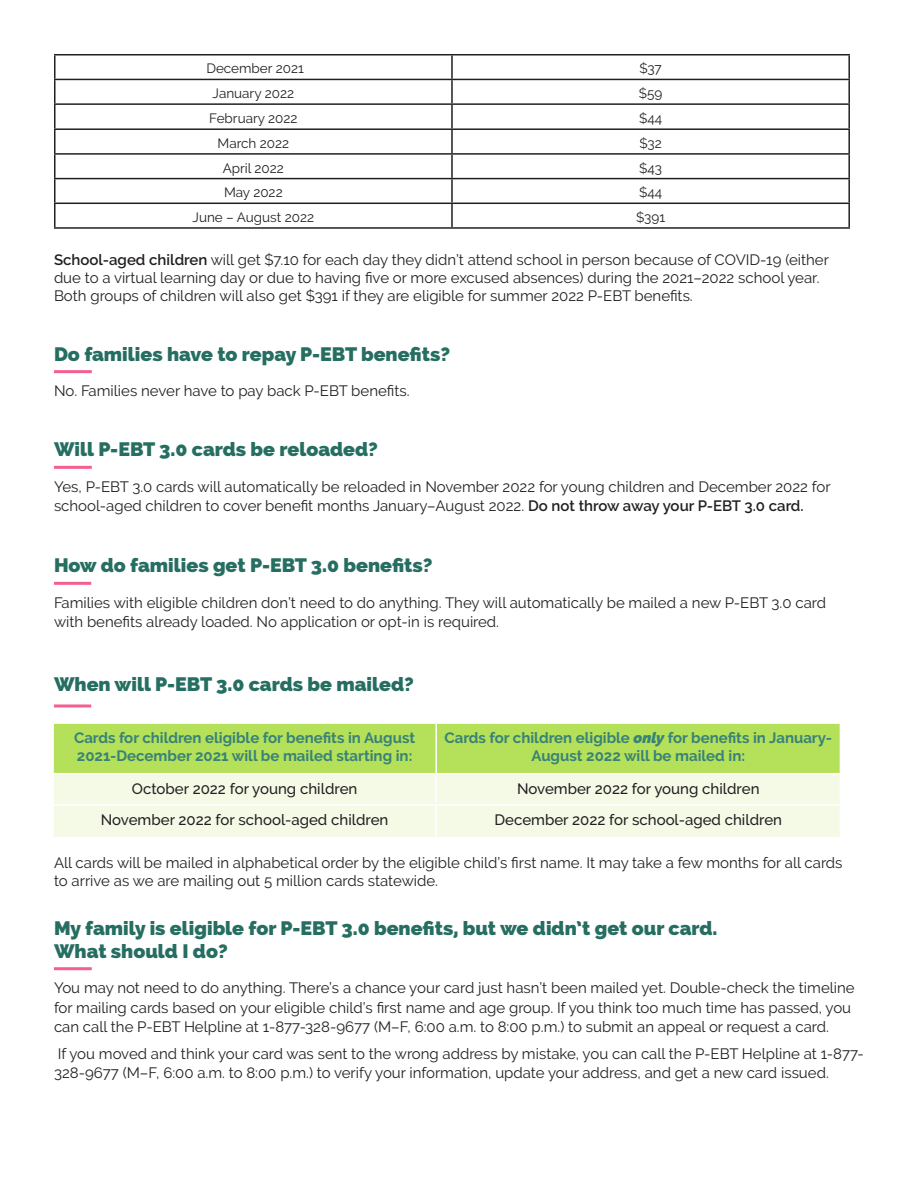
<style>
.page{position:relative;width:918px;height:1188px;background:#fff}
.page>*{position:absolute;margin:0;border:0;box-sizing:border-box;transform-origin:0 0}
.t1{font:800 19.5px "Raleway";color:#266e61}
.t2{font:15px/19.5px "Raleway";color:#231f20}
.t3{font:700 15px/18px "Raleway";color:#388278}
.t4{font:500 15px "Raleway";color:#231f20}
.t5{font:13.5px "Raleway";color:#231f20}
.s1{font-weight:600}
.s2{font-weight:900;font-style:italic}
</style>
<div class="page">
<hr style="left:54px;top:370px;width:38px;height:3px;background:#f55e94">
<hr style="left:54px;top:466px;width:38px;height:3px;background:#f55e94">
<hr style="left:54px;top:582px;width:37px;height:3px;background:#f55e94">
<hr style="left:54px;top:704px;width:37px;height:3px;background:#f55e94">
<hr style="left:54px;top:54px;width:398px;height:2px;background:#231f20">
<hr style="left:54px;top:55px;width:2px;height:24px;background:#231f20">
<hr style="left:452px;top:54px;width:398px;height:2px;background:#231f20">
<hr style="left:451px;top:55px;width:2px;height:24px;background:#231f20">
<hr style="left:848px;top:55px;width:2px;height:24px;background:#231f20">
<hr style="left:54px;top:79px;width:398px;height:1px;background:#231f20">
<hr style="left:54px;top:80px;width:2px;height:23px;background:#231f20">
<hr style="left:452px;top:79px;width:398px;height:1px;background:#231f20">
<hr style="left:451px;top:80px;width:2px;height:23px;background:#231f20">
<hr style="left:848px;top:80px;width:2px;height:23px;background:#231f20">
<hr style="left:54px;top:103px;width:398px;height:2px;background:#231f20">
<hr style="left:54px;top:105px;width:2px;height:23px;background:#231f20">
<hr style="left:452px;top:103px;width:398px;height:2px;background:#231f20">
<hr style="left:451px;top:105px;width:2px;height:23px;background:#231f20">
<hr style="left:848px;top:105px;width:2px;height:23px;background:#231f20">
<hr style="left:54px;top:128px;width:398px;height:2px;background:#231f20">
<hr style="left:54px;top:130px;width:2px;height:23px;background:#231f20">
<hr style="left:452px;top:128px;width:398px;height:2px;background:#231f20">
<hr style="left:451px;top:130px;width:2px;height:23px;background:#231f20">
<hr style="left:848px;top:130px;width:2px;height:23px;background:#231f20">
<hr style="left:54px;top:153px;width:398px;height:2px;background:#231f20">
<hr style="left:54px;top:155px;width:2px;height:23px;background:#231f20">
<hr style="left:452px;top:153px;width:398px;height:2px;background:#231f20">
<hr style="left:451px;top:155px;width:2px;height:23px;background:#231f20">
<hr style="left:848px;top:155px;width:2px;height:23px;background:#231f20">
<hr style="left:54px;top:178px;width:398px;height:1px;background:#231f20">
<hr style="left:54px;top:179px;width:2px;height:24px;background:#231f20">
<hr style="left:452px;top:178px;width:398px;height:1px;background:#231f20">
<hr style="left:451px;top:179px;width:2px;height:24px;background:#231f20">
<hr style="left:848px;top:179px;width:2px;height:24px;background:#231f20">
<hr style="left:54px;top:203px;width:398px;height:1px;background:#231f20">
<hr style="left:54px;top:204px;width:2px;height:23px;background:#231f20">
<hr style="left:452px;top:203px;width:398px;height:1px;background:#231f20">
<hr style="left:451px;top:204px;width:2px;height:23px;background:#231f20">
<hr style="left:848px;top:204px;width:2px;height:23px;background:#231f20">
<hr style="left:54px;top:227px;width:398px;height:2px;background:#231f20">
<hr style="left:452px;top:227px;width:398px;height:2px;background:#231f20">
<hr style="left:54px;top:967px;width:38px;height:3px;background:#f55e94">
<div style="left:54px;top:724px;width:786px;height:49px;background:#b5e059"></div>
<div style="left:54px;top:774px;width:786px;height:63px;background:#f4fae6"></div>
<hr style="left:52px;top:804px;width:384px;height:2px;background:#fff">
<hr style="left:435px;top:774px;width:2px;height:30px;background:#fff">
<hr style="left:436px;top:804px;width:405px;height:2px;background:#fff">
<hr style="left:435px;top:806px;width:2px;height:31px;background:#fff">
<hr style="left:435px;top:724px;width:2px;height:49px;background:#fff">
<p class="t5" style="left:206px;top:61px;width:99px">December 2021</p>
<p class="t5" style="left:639px;top:61px;width:24px">$37</p>
<p class="t5" style="left:213px;top:86px;width:83px">January 2022</p>
<p class="t5" style="left:639px;top:86px;width:25px">$59</p>
<p class="t5" style="left:209px;top:110px;width:90px">February 2022</p>
<p class="t5" style="left:639px;top:110px;width:25px">$44</p>
<p class="t5" style="left:218px;top:135px;width:73px">March 2022</p>
<p class="t5" style="left:639px;top:135px;width:24px">$32</p>
<p class="t5" style="left:223px;top:160px;width:63px">April 2022</p>
<p class="t5" style="left:639px;top:160px;width:24px">$43</p>
<p class="t5" style="left:224px;top:185px;width:60px">May 2022</p>
<p class="t5" style="left:639px;top:185px;width:25px">$44</p>
<p class="t5" style="left:193px;top:209px;width:123px">June – August 2022</p>
<p class="t5" style="left:636px;top:209px;width:31px">$391</p>
<p class="t2" style="left:54px;top:250px;width:777px;line-height:18px"><span class="s1">School-aged children</span> will get $7.10 for each day they didn’t attend school in person because of COVID-19 (either due to a virtual learning day or due to having five or more excused absences) during the 2021–2022 school year.<br>Both groups of children will also get $391 if they are eligible for summer 2022 P-EBT benefits.</p>
<p class="t1" style="left:54px;top:343px;width:398px">Do families have to repay P-EBT benefits?</p>
<p class="t2" style="left:54px;top:381px;width:357px">No. Families never have to pay back P-EBT benefits.</p>
<p class="t1" style="left:54px;top:438px;width:326px">Will P-EBT 3.0 cards be reloaded?</p>
<p class="t2" style="left:54px;top:477px;width:778px">Yes, P-EBT 3.0 cards will automatically be reloaded in November 2022 for young children and December 2022 for school-aged children to cover benefit months January–August 2022. <span class="s1">Do not throw away your P-EBT 3.0 card.</span></p>
<p class="t1" style="left:54px;top:554px;width:380px">How do families get P-EBT 3.0 benefits?</p>
<p class="t2" style="left:54px;top:593px;width:774px">Families with eligible children don’t need to do anything. They will automatically be mailed a new P-EBT 3.0 card with benefits already loaded. No application or opt-in is required.</p>
<p class="t1" style="left:54px;top:673px;width:361px">When will P-EBT 3.0 cards be mailed?</p>
<p class="t3" style="left:74px;top:729px;width:343px">Cards for children eligible for benefits in August<br>2021-December 2021 will be mailed starting in:</p>
<p class="t3" style="left:445px;top:729px;width:389px;text-align:center">Cards for children eligible <span class="s2">only</span> for benefits in January-<br>August 2022 will be mailed in:</p>
<p class="t4" style="left:132px;top:780px;width:227px">October 2022 for young children</p>
<p class="t4" style="left:517px;top:780px;width:244px">November 2022 for young children</p>
<p class="t4" style="left:101px;top:811px;width:289px">November 2022 for school-aged children</p>
<p class="t4" style="left:495px;top:811px;width:289px">December 2022 for school-aged children</p>
<p class="t2" style="left:54px;top:854px;width:790px;line-height:18px">All cards will be mailed in alphabetical order by the eligible child’s first name. It may take a few months for all cards to arrive as we are mailing out 5 million cards statewide.</p>
<p class="t1" style="left:54px;top:917px;width:665px">My family is eligible for P-EBT 3.0 benefits, but we didn’t get our card.</p>
<p class="t1" style="left:54px;top:940px;width:175px">What should I do?</p>
<p class="t2" style="left:54px;top:978px;width:802px">You may not need to do anything. There’s a chance your card just hasn’t been mailed yet. Double-check the timeline for mailing cards based on your eligible child’s first name and age group. If you think too much time has passed, you can call the P-EBT Helpline at 1-877-328-9677 (M–F, 6:00 a.m. to 8:00 p.m.) to submit an appeal or request a card.</p>
<p class="t2" style="left:54px;top:1044px;width:811px">If you moved and think your card was sent to the wrong address by mistake, you can call the P-EBT Helpline at 1-877-<br>328-9677 (M–F, 6:00 a.m. to 8:00 p.m.) to verify your information, update your address, and get a new card issued.</p>
</div>
